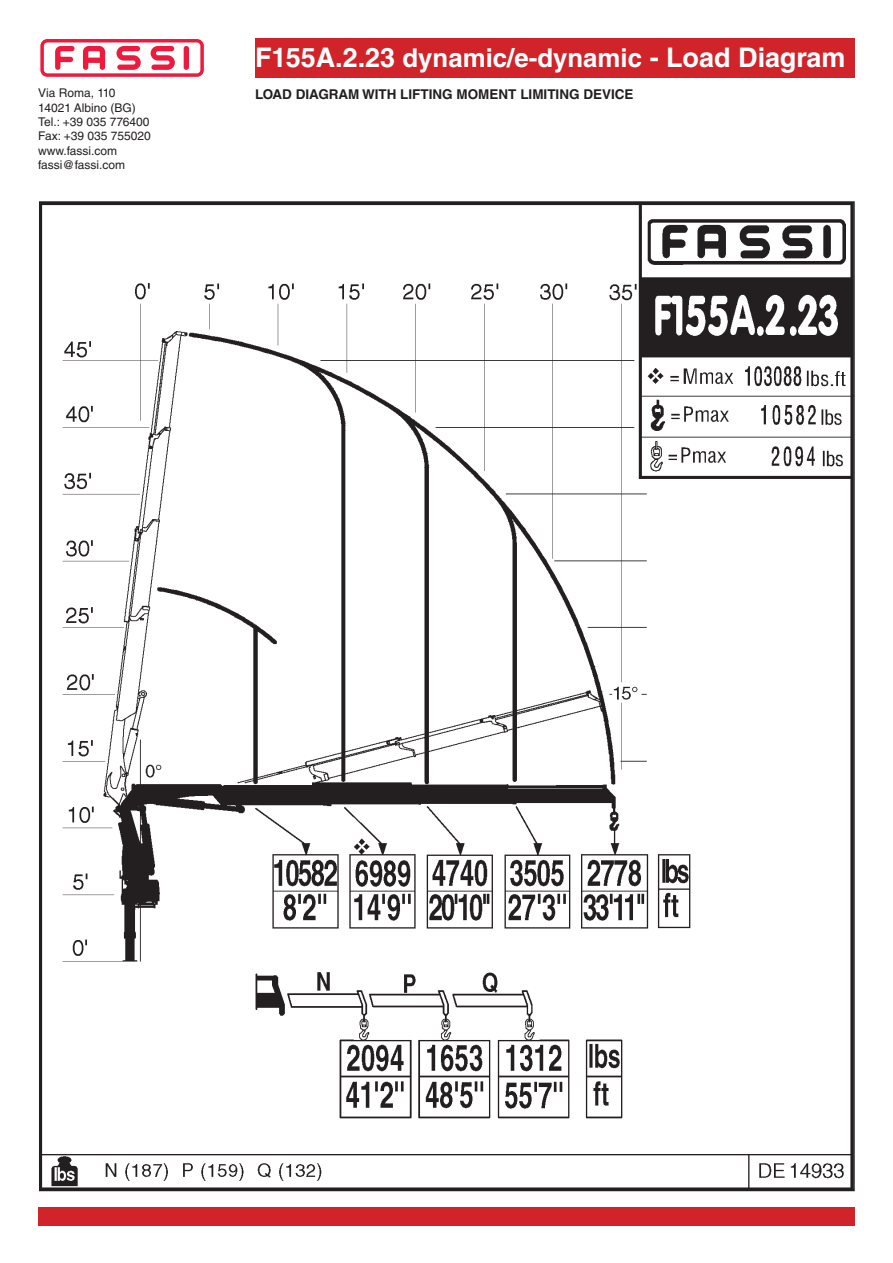
<style>
.page{position:relative;width:893px;height:1263px;background:#fff}
.page>*{position:absolute;margin:0;border:0;box-sizing:border-box;transform-origin:0 0}
.t1{font:700 27px "Helvetica LT Std";color:#fff}
.t2{font:700 13.5px "Helvetica LT Std";color:#231f20}
.t3{font:12px/14.4px "Helvetica LT Std";color:#231f20}
.s1{font-size:25.8px}
</style>
<div class="page">
<div style="left:38px;top:1207px;width:817px;height:18px;background:#d1232a"></div>
<svg style="left:40px;top:39px;width:164px;height:38px"></svg>
<img style="left:42px;top:204px;width:810px;height:984px">
<div style="left:255px;top:38px;width:600px;height:40px;background:#d1232a"></div>
<h1 class="t1" style="left:255px;top:41px;width:592px">F155A.2.23 <span class="s1">dynamic/e-dynamic</span> - Load Diagram</h1>
<p class="t3" style="left:38px;top:86px;width:114px">Via Roma, 110<br>14021 Albino (BG)<br>Tel.: +39 035 776400<br>Fax: +39 035 755020 www.fassi.com fassi@fassi.com</p>
<p class="t2" style="left:255px;top:86px;width:380px">LOAD DIAGRAM WITH LIFTING MOMENT LIMITING DEVICE</p>
</div>
